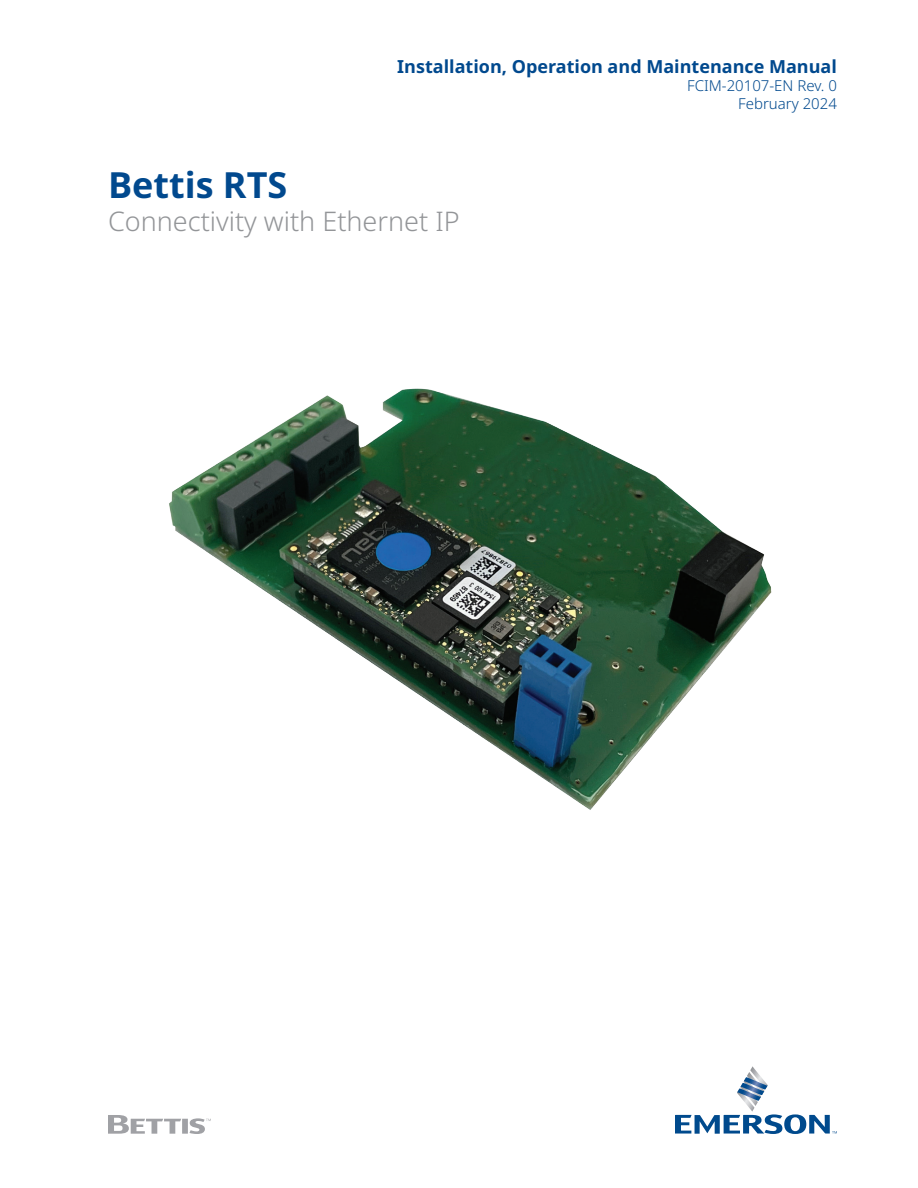
<style>
.page{position:relative;width:918px;height:1188px;background:#fff}
.page>*{position:absolute;margin:0;border:0;box-sizing:border-box;transform-origin:0 0}
._07_FP_Manual_title{font:700 36px "Noto Sans";color:#01498e}
._07_FP_Sub_Title{font:300 27px "Noto Sans";color:#939598}
._07_FP_Document_type_right_aligned{font:700 18px "Noto Sans";color:#01498e}
._07_FP_Document_number{font:300 15px "Noto Sans";color:#01498e}
</style>
<div class="page">
<svg style="left:675px;top:1066px;width:162px;height:68px"></svg>
<img style="left:169px;top:388px;width:603px;height:422px">
<svg style="left:108px;top:1115px;width:103px;height:19px"></svg>
<p class="_07_FP_Document_type_right_aligned" style="left:397px;top:57px;width:441px">Installation, Operation and Maintenance Manual</p>
<p class="_07_FP_Document_number" style="left:687px;top:77px;width:151px">FCIM-20107-EN Rev. 0</p>
<p class="_07_FP_Document_number" style="left:738px;top:95px;width:100px">February 2024</p>
<p class="_07_FP_Manual_title" style="left:108px;top:165px;width:181px">Bettis RTS</p>
<p class="_07_FP_Sub_Title" style="left:108px;top:206px;width:353px">Connectivity with Ethernet IP</p>
</div>
